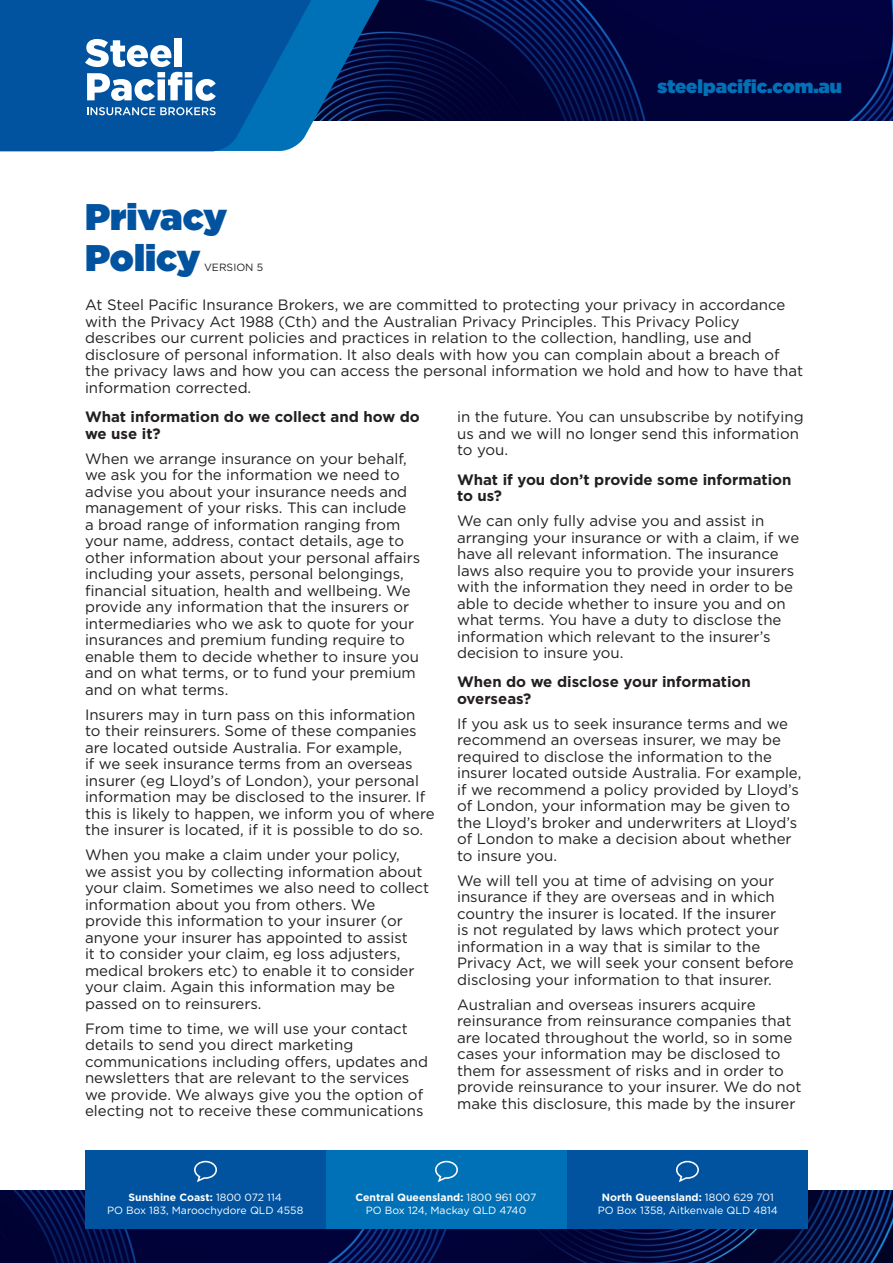
<style>
.page{position:relative;width:893px;height:1263px;background:#fff}
.page>*{position:absolute;margin:0;border:0;box-sizing:border-box;transform-origin:0 0}
.t1{font:900 37.05px/41.4px "Gotham";color:#0153a0}
.t2{font:900 18.75px "Gotham";color:#0071b6}
.t3{font:15px/16.5px "Gotham";color:#231f20}
.t4{font:700 15px/16.5px "Gotham";color:#231f20}
.t5{font:700 10.5px "Gotham";color:#fff}
.t6{font:10.5px "Gotham";color:#fff}
.t7{font:10.5px "Gotham";color:#231f20}
.s1{font-weight:400}
</style>
<div class="page">
<img style="left:0;top:1191px;width:893px;height:72px">
<img style="left:401px;top:0;width:492px;height:120px">
<svg style="left:333px;top:0;width:68px;height:121px;background:#03265d"></svg>
<svg style="left:0;top:0;width:333px;height:151px;background:#065ca5"></svg>
<div style="left:175px;top:38px;width:7px;height:29px;background:#fff"></div>
<svg style="left:85px;top:39px;width:131px;height:62px"></svg>
<svg style="left:87px;top:107px;width:129px;height:8px"></svg>
<div style="left:567px;top:1150px;width:241px;height:79px;background:#0153a0"></div>
<div style="left:85px;top:1150px;width:241px;height:79px;background:#0153a0"></div>
<div style="left:326px;top:1150px;width:241px;height:79px;background:#0071b6"></div>
<svg style="left:676px;top:1161px;width:23px;height:21px"></svg>
<svg style="left:435px;top:1161px;width:23px;height:21px"></svg>
<svg style="left:194px;top:1161px;width:23px;height:21px"></svg>
<p class="t2" style="left:657px;top:72px;width:186px">steelpacific.com.au</p>
<p class="t1" style="left:85px;top:195px;width:144px">Privacy<br>Policy</p>
<p class="t7" style="left:204px;top:261px;width:61px">VERSION 5</p>
<p class="t3" style="left:85px;top:296px;width:720px">At Steel Pacific Insurance Brokers, we are committed to protecting your privacy in accordance with the Privacy Act 1988 (Cth) and the Australian Privacy Principles. This Privacy Policy describes our current policies and practices in relation to the collection, handling, use and disclosure of personal information. It also deals with how you can complain about a breach of the privacy laws and how you can access the personal information we hold and how to have that information corrected.</p>
<p class="t4" style="left:85px;top:409px;width:336px">What information do we collect and how do we use it?</p>
<p class="t3" style="left:85px;top:450px;width:337px">When we arrange insurance on your behalf, we ask you for the information we need to advise you about your insurance needs and management of your risks. This can include<br>a broad range of information ranging from your name, address, contact details, age to other information about your personal affairs including your assets, personal belongings, financial situation, health and wellbeing. We provide any information that the insurers or intermediaries who we ask to quote for your insurances and premium funding require to enable them to decide whether to insure you and on what terms, or to fund your premium and on what terms.</p>
<p class="t3" style="left:85px;top:706px;width:351px">Insurers may in turn pass on this information to their reinsurers. Some of these companies are located outside Australia. For example,<br>if we seek insurance terms from an overseas insurer (eg Lloyd’s of London), your personal information may be disclosed to the insurer. If this is likely to happen, we inform you of where the insurer is located, if it is possible to do so.</p>
<p class="t3" style="left:85px;top:846px;width:346px">When you make a claim under your policy,<br>we assist you by collecting information about your claim. Sometimes we also need to collect information about you from others. We provide this information to your insurer (or anyone your insurer has appointed to assist<br>it to consider your claim, eg loss adjusters, medical brokers etc) to enable it to consider your claim. Again this information may be passed on to reinsurers.</p>
<p class="t3" style="left:85px;top:1020px;width:345px">From time to time, we will use your contact details to send you direct marketing communications including offers, updates and newsletters that are relevant to the services we provide. We always give you the option of electing not to receive these communications</p>
<p class="t3" style="left:457px;top:408px;width:348px">in the future. You can unsubscribe by notifying us and we will no longer send this information to you.</p>
<p class="t4" style="left:457px;top:471px;width:336px">What if you don’t provide some information to us?</p>
<p class="t3" style="left:457px;top:512px;width:344px">We can only fully advise you and assist in arranging your insurance or with a claim, if we have all relevant information. The insurance laws also require you to provide your insurers with the information they need in order to be able to decide whether to insure you and on what terms. You have a duty to disclose the information which relevant to the insurer’s decision to insure you.</p>
<p class="t4" style="left:457px;top:674px;width:295px">When do we disclose your information overseas?</p>
<p class="t3" style="left:457px;top:715px;width:346px">If you ask us to seek insurance terms and we recommend an overseas insurer, we may be required to disclose the information to the insurer located outside Australia. For example, if we recommend a policy provided by Lloyd’s of London, your information may be given to the Lloyd’s broker and underwriters at Lloyd’s of London to make a decision about whether to insure you.</p>
<p class="t3" style="left:457px;top:872px;width:338px">We will tell you at time of advising on your insurance if they are overseas and in which country the insurer is located. If the insurer<br>is not regulated by laws which protect your information in a way that is similar to the Privacy Act, we will seek your consent before disclosing your information to that insurer.</p>
<p class="t3" style="left:457px;top:996px;width:346px">Australian and overseas insurers acquire reinsurance from reinsurance companies that are located throughout the world, so in some cases your information may be disclosed to them for assessment of risks and in order to provide reinsurance to your insurer. We do not make this disclosure, this made by the insurer</p>
<p class="t5" style="left:128px;top:1190px;width:155px">Sunshine Coast: <span class="s1">1800 072 114</span></p>
<p class="t6" style="left:107px;top:1203px;width:198px">PO Box 183, Maroochydore QLD 4558</p>
<p class="t5" style="left:355px;top:1190px;width:182px">Central Queensland: <span class="s1">1800 961 007</span></p>
<p class="t6" style="left:366px;top:1203px;width:162px">PO Box 124, Mackay QLD 4740</p>
<p class="t5" style="left:602px;top:1190px;width:173px">North Queensland: <span class="s1">1800 629 701</span></p>
<p class="t6" style="left:598px;top:1203px;width:182px">PO Box 1358, Aitkenvale QLD 4814</p>
</div>
